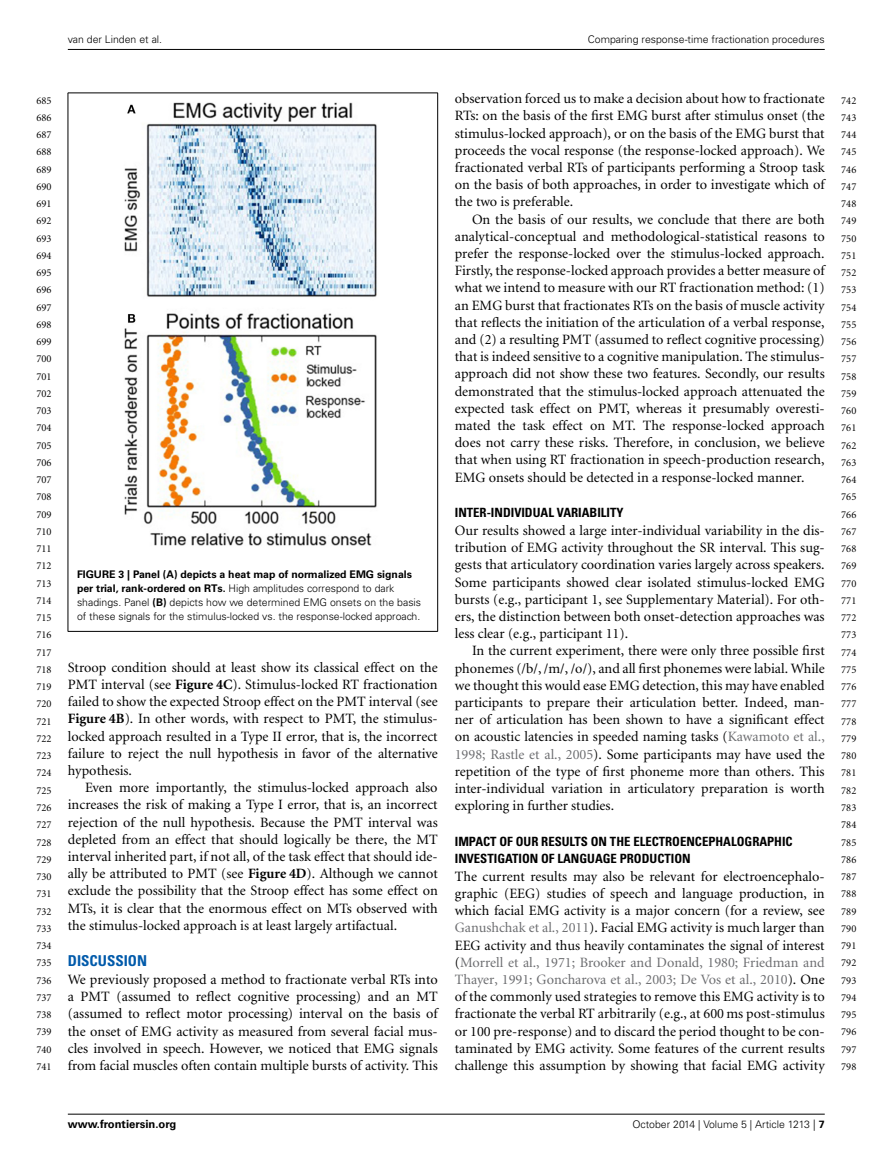
<style>
.page{position:relative;width:893px;height:1170px;background:#fff}
.page>*{position:absolute;margin:0;border:0;box-sizing:border-box;transform-origin:0 0}
.t1{font:700 condensed 15px "Univers";color:#015aaa}
.t2{font:14.25px/17.2px "Minion";color:#000;text-align:justify}
.t3{font:700 condensed 12.75px/17.2px "Univers";color:#000}
.t4{font:700 11.25px "Univers";color:#000}
.t5{font:10.5px/17.2px "Minion";color:#000;text-align:justify}
.t6{font:300 10.5px/14.2px "Univers";color:#000}
.s1{color:#6c6d70}
.s2{font-weight:700}
.s3{font-size:11.25px}
</style>
<div class="page">
<hr style="left:68px;top:49px;width:757px;height:1px;background:#000">
<img style="left:124px;top:102px;width:253px;height:444px">
<hr style="left:68px;top:93px;width:370px;height:1px;background:#000">
<hr style="left:68px;top:93px;width:1px;height:538px;background:#000">
<hr style="left:437px;top:93px;width:1px;height:538px;background:#000">
<hr style="left:68px;top:631px;width:370px;height:1px;background:#000">
<hr style="left:68px;top:1113px;width:757px;height:1px;background:#000">
<p class="t6" style="left:68px;top:33px;width:96px">van der Linden et al.</p>
<p class="t6" style="left:588px;top:33px;width:238px">Comparing response-time fractionation procedures</p>
<p class="t2" style="left:455px;top:91px;width:371px">observation forced us to make a decision about how to fractionate RTs: on the basis of the first EMG burst after stimulus onset (the stimulus-locked approach), or on the basis of the EMG burst that proceeds the vocal response (the response-locked approach). We fractionated verbal RTs of participants performing a Stroop task on the basis of both approaches, in order to investigate which of the two is preferable.</p>
<p class="t2" style="left:455px;top:211px;width:371px;text-indent:17px">On the basis of our results, we conclude that there are both analytical-conceptual and methodological-statistical reasons to prefer the response-locked over the stimulus-locked approach.<br>Firstly, the response-locked approach provides a better measure of what we intend to measure with our RT fractionation method: (1) an EMG burst that fractionates RTs on the basis of muscle activity that reflects the initiation of the articulation of a verbal response, and (2) a resulting PMT (assumed to reflect cognitive processing) that is indeed sensitive to a cognitive manipulation. The stimulus&shy;approach did not show these two features. Secondly, our results demonstrated that the stimulus-locked approach attenuated the expected task effect on PMT, whereas it presumably overesti&shy;mated the task effect on MT. The response-locked approach does not carry these risks. Therefore, in conclusion, we believe that when using RT fractionation in speech-production research, EMG onsets should be detected in a response-locked manner.</p>
<p class="t3" style="left:455px;top:505px;width:170px">INTER-INDIVIDUAL VARIABILITY</p>
<p class="t2" style="left:455px;top:523px;width:371px">Our results showed a large inter-individual variability in the dis&shy;tribution of EMG activity throughout the SR interval. This sug&shy;gests that articulatory coordination varies largely across speakers.<br>Some participants showed clear isolated stimulus-locked EMG bursts (e.g., participant 1, see Supplementary Material). For oth&shy;ers, the distinction between both onset-detection approaches was less clear (e.g., participant 11).</p>
<p class="t2" style="left:455px;top:643px;width:371px;text-indent:17px">In the current experiment, there were only three possible first phonemes (/b/, /m/, /o/), and all first phonemes were labial. While we thought this would ease EMG detection, this may have enabled participants to prepare their articulation better. Indeed, man&shy;ner of articulation has been shown to have a significant effect on acoustic latencies in speeded naming tasks (<span class="s1">Kawamoto et al., 1998; Rastle et al., 2005</span>). Some participants may have used the repetition of the type of first phoneme more than others. This inter-individual variation in articulatory preparation is worth exploring in further studies.</p>
<p class="t3" style="left:455px;top:833px;width:339px">IMPACT OF OUR RESULTS ON THE ELECTROENCEPHALOGRAPHIC<br>INVESTIGATION OF LANGUAGE PRODUCTION</p>
<p class="t2" style="left:455px;top:868px;width:371px">The current results may also be relevant for electroencephalo&shy;graphic (EEG) studies of speech and language production, in which facial EMG activity is a major concern (for a review, see <span class="s1">Ganushchak et al., 2011</span>). Facial EMG activity is much larger than EEG activity and thus heavily contaminates the signal of interest (<span class="s1">Morrell et al., 1971; Brooker and Donald, 1980; Friedman and Thayer, 1991; Goncharova et al., 2003; De Vos et al., 2010</span>). One of the commonly used strategies to remove this EMG activity is to fractionate the verbal RT arbitrarily (e.g., at 600 ms post-stimulus or 100 pre-response) and to discard the period thought to be con&shy;taminated by EMG activity. Some features of the current results challenge this assumption by showing that facial EMG activity</p>
<p class="t5" style="left:36px;top:92px;width:17px">685<br>686<br>687<br>688<br>689<br>690<br>691<br>692<br>693<br>694<br>695<br>696<br>697<br>698<br>699<br>700<br>701<br>702<br>703<br>704<br>705<br>706<br>707<br>708<br>709<br>710<br>711<br>712<br>713<br>714<br>715<br>716<br>717<br>718<br>719<br>720<br>721<br>722<br>723<br>724<br>725<br>726<br>727<br>728<br>729<br>730<br>731<br>732<br>733<br>734<br>735<br>736<br>737<br>738<br>739<br>740<br>741</p>
<p class="t5" style="left:841px;top:92px;width:17px">742<br>743<br>744<br>745<br>746<br>747<br>748<br>749<br>750<br>751<br>752<br>753<br>754<br>755<br>756<br>757<br>758<br>759<br>760<br>761<br>762<br>763<br>764<br>765<br>766<br>767<br>768<br>769<br>770<br>771<br>772<br>773<br>774<br>775<br>776<br>777<br>778<br>779<br>780<br>781<br>782<br>783<br>784<br>785<br>786<br>787<br>788<br>789<br>790<br>791<br>792<br>793<br>794<br>795<br>796<br>797<br>798</p>
<p class="t6" style="left:77px;top:567px;width:346px"><span class="s2">FIGURE 3 | Panel (A) depicts a heat map of normalized EMG signals per trial, rank-ordered on RTs.</span> High amplitudes correspond to dark shadings. Panel <span class="s2">(B)</span> depicts how we determined EMG onsets on the basis of these signals for the stimulus-locked vs. the response-locked approach.</p>
<p class="t2" style="left:68px;top:659px;width:371px">Stroop condition should at least show its classical effect on the PMT interval (see <span class="s2">Figure 4C</span>). Stimulus-locked RT fractionation failed to show the expected Stroop effect on the PMT interval (see <span class="s2">Figure 4B</span>). In other words, with respect to PMT, the stimulus&shy;locked approach resulted in a Type II error, that is, the incorrect failure to reject the null hypothesis in favor of the alternative hypothesis.</p>
<p class="t2" style="left:68px;top:780px;width:371px;text-indent:17px">Even more importantly, the stimulus-locked approach also increases the risk of making a Type I error, that is, an incorrect rejection of the null hypothesis. Because the PMT interval was depleted from an effect that should logically be there, the MT interval inherited part, if not all, of the task effect that should ide&shy;ally be attributed to PMT (see <span class="s2">Figure 4D</span>). Although we cannot exclude the possibility that the Stroop effect has some effect on MTs, it is clear that the enormous effect on MTs observed with the stimulus-locked approach is at least largely artifactual.</p>
<p class="t1" style="left:68px;top:955px;width:81px">DISCUSSION</p>
<p class="t2" style="left:68px;top:971px;width:371px">We previously proposed a method to fractionate verbal RTs into a PMT (assumed to reflect cognitive processing) and an MT (assumed to reflect motor processing) interval on the basis of the onset of EMG activity as measured from several facial mus&shy;cles involved in speech. However, we noticed that EMG signals from facial muscles often contain multiple bursts of activity. This</p>
<p class="t4" style="left:68px;top:1119px;width:110px">www.frontiersin.org</p>
<p class="t6" style="left:632px;top:1117px;width:194px">October 2014 | Volume 5 | Article 1213 <span class="s3">|</span> <span class="s2">7</span></p>
</div>
